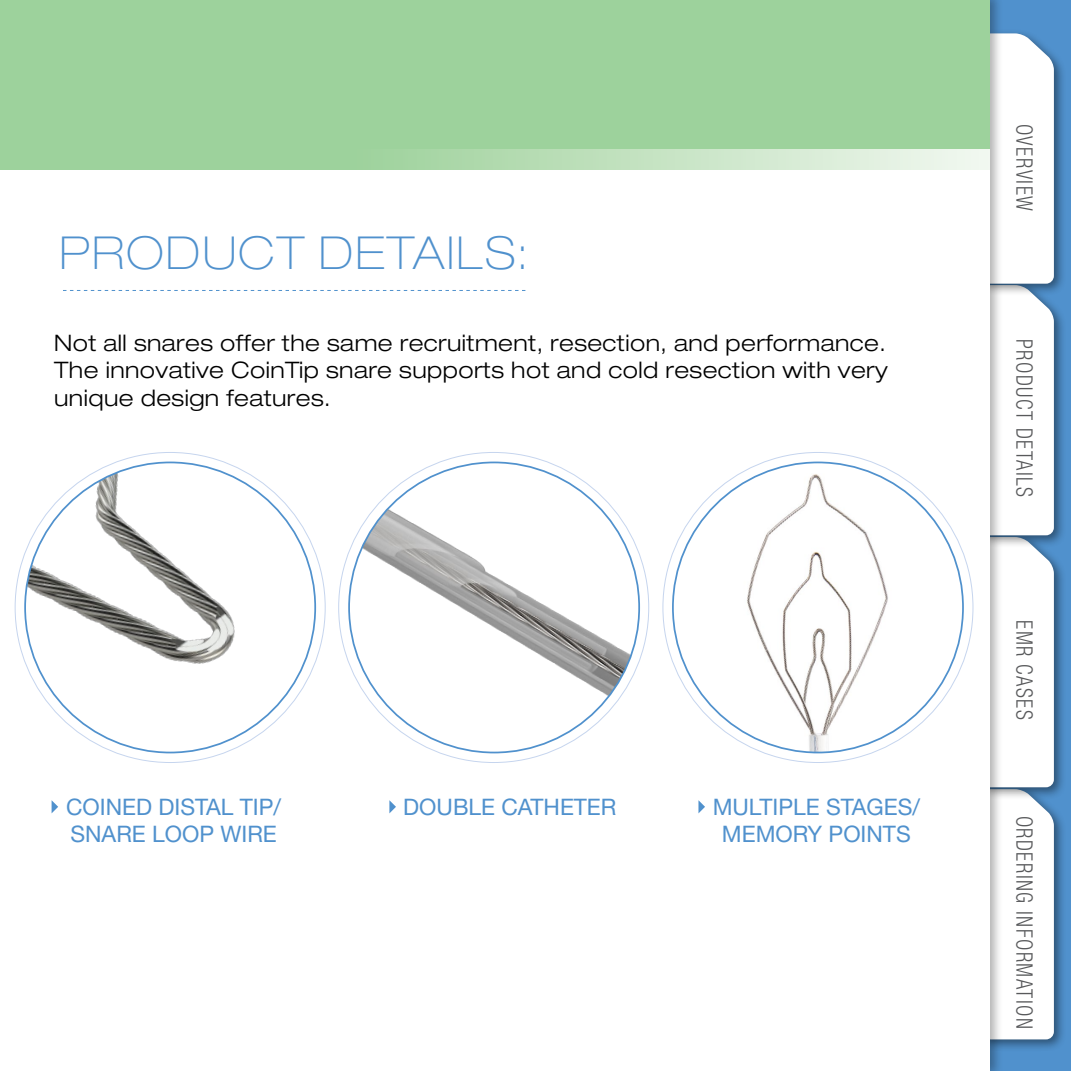
<style>
.page{position:relative;width:1071px;height:1071px;background:#fff}
.page>*{position:absolute;margin:0;border:0;box-sizing:border-box;transform-origin:0 0}
.t1{font:100 expanded 45.5px "Helvetica Neue LT Std";letter-spacing:.05em;color:#5091cd}
.t2{font:300 expanded 22.75px/27.3px "Helvetica Neue LT Std";letter-spacing:.02em;color:#000;text-align:justify}
.t3{font:22.75px/27.3px "Helvetica Neue LT Std";color:#5091cd}
.t4{font:300 condensed 22.75px "Helvetica Neue LT Std";letter-spacing:.07em;color:#58595b;scale:.9 1}
</style>
<div class="page">
<div style="left:989px;top:0;width:82px;height:1071px;background:#5091cd"></div>
<div style="left:978px;top:784px;width:89px;height:268px;background:#000;opacity:.45"></div>
<div style="left:978px;top:532px;width:89px;height:268px;background:#000;opacity:.45"></div>
<div style="left:978px;top:280px;width:89px;height:268px;background:#000;opacity:.45"></div>
<div style="left:978px;top:28px;width:89px;height:269px;background:#000;opacity:.45"></div>
<div style="left:1003px;top:33px;width:51px;height:1006px;background:#fff"></div>
<div style="left:0;top:0;width:989px;height:1071px;background:#fff"></div>
<svg style="left:63px;top:290px;width:462px;height:1px"></svg>
<img style="left:25px;top:465px;width:290px;height:288px">
<svg style="left:52px;top:800px;width:6px;height:13px"></svg>
<img style="left:349px;top:462px;width:290px;height:291px;border-radius:145px">
<svg style="left:389px;top:800px;width:7px;height:13px"></svg>
<img style="left:690px;top:462px;width:267px;height:291px">
<svg style="left:698px;top:800px;width:7px;height:13px"></svg>
<div style="left:0;top:0;width:989px;height:169px;background:#9dd29c"></div>
<svg style="left:431px;top:149px;width:558px;height:20px;background:#cce6ca"></svg>
<h1 class="t1" style="left:60px;top:226px;width:470px">PRODUCT DETAILS:</h1>
<p class="t2" style="left:54px;top:329px;width:835px">Not all snares offer the same recruitment, resection, and performance.<br>The innovative CoinTip snare supports hot and cold resection with very unique design features.</p>
<p class="t3" style="left:66px;top:793px;width:216px">COINED DISTAL TIP/<br>SNARE LOOP WIRE</p>
<p class="t3" style="left:403px;top:793px;width:215px">DOUBLE CATHETER</p>
<p class="t3" style="left:713px;top:793px;width:209px;text-align:center">MULTIPLE STAGES/<br>MEMORY POINTS</p>
<p class="t4" style="left:1038px;top:124px;width:99px;rotate:90deg">OVERVIEW</p>
<p class="t4" style="left:1038px;top:339px;width:177px;rotate:90deg">PRODUCT DETAILS</p>
<p class="t4" style="left:1038px;top:620px;width:112px;rotate:90deg">EMR CASES</p>
<p class="t4" style="left:1038px;top:816px;width:239px;rotate:90deg">ORDERING INFORMATION</p>
</div>
